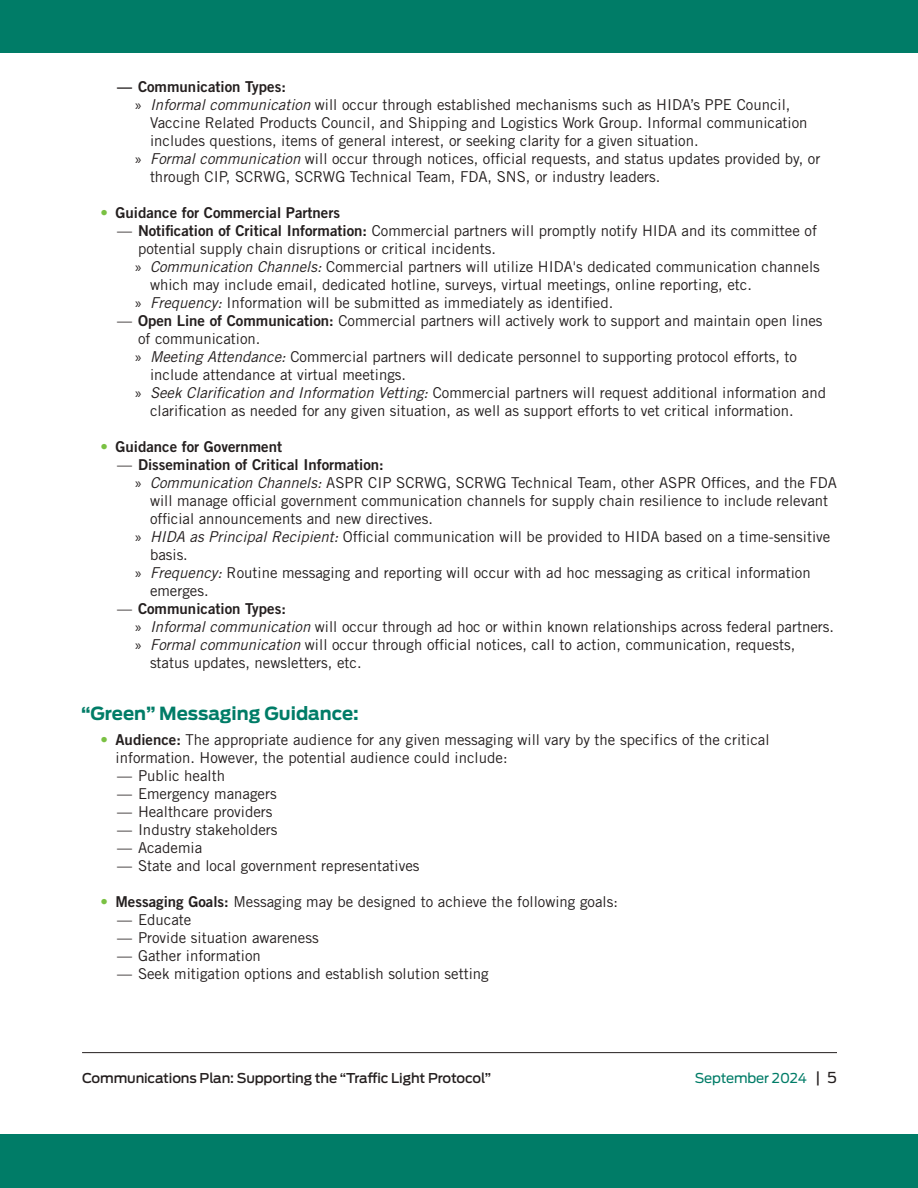
<style>
.page{position:relative;width:918px;height:1188px;background:#fff}
.page>*{position:absolute;margin:0;border:0;box-sizing:border-box;transform-origin:0 0}
.t1{font:700 18px "Antenna";color:#007c67}
.t2{font:15px/18px "Trade Gothic LT Std";color:#241f1f}
.t3{font:15px "Trade Gothic LT Std Bd 2";color:#241f1f}
.t4{font:500 13.5px "Antenna";letter-spacing:-.01em;color:#241f1f}
.t5{font:13.5px "Antenna";letter-spacing:-.01em;color:#007c67}
.s1{font-family:"Myriad Pro"}
.s2{font-style:italic}
.s3{font-family:"Trade Gothic LT Std";color:#7ac143}
.s4{font-family:"Trade Gothic LT Std Bd 2"}
.s5{font-family:"Trade Gothic LT Std"}
.s6{color:#7ac143}
.s7{font-size:15px;color:#241f1f}
</style>
<div class="page">
<hr style="left:82px;top:1052px;width:755px;height:1px;background:#241f1f">
<div style="left:0;top:0;width:918px;height:52px;background:#007c67"></div>
<div style="left:0;top:1135px;width:918px;height:53px;background:#007c67"></div>
<p class="t3" style="left:117px;top:77px;width:171px">— Communication Types:</p>
<p class="t2" style="left:135px;top:95px;width:657px"><span class="s1">»</span> <span class="s2">Informal communication</span> will occur through established mechanisms such as HIDA’s PPE Council,</p>
<p class="t2" style="left:150px;top:113px;width:659px">Vaccine Related Products Council, and Shipping and Logistics Work Group. Informal communication</p>
<p class="t2" style="left:150px;top:131px;width:550px">includes questions, items of general interest, or seeking clarity for a given situation.</p>
<p class="t2" style="left:135px;top:149px;width:687px"><span class="s1">»</span> <span class="s2">Formal communication</span> will occur through notices, official requests, and status updates provided by, or</p>
<p class="t2" style="left:150px;top:167px;width:512px">through CIP, SCRWG, SCRWG Technical Team, FDA, SNS, or industry leaders.</p>
<p class="t3" style="left:100px;top:203px;width:241px"><span class="s3">•</span> Guidance for Commercial Partners</p>
<p class="t2" style="left:117px;top:221px;width:702px">— <span class="s4">Notification of Critical Information:</span> Commercial partners will promptly notify HIDA and its committee of</p>
<p class="t2" style="left:138px;top:239px;width:359px">potential supply chain disruptions or critical incidents.</p>
<p class="t2" style="left:135px;top:257px;width:686px"><span class="s1">»</span> <span class="s2">Communication Channels:</span> Commercial partners will utilize HIDA's dedicated communication channels</p>
<p class="t2" style="left:150px;top:275px;width:603px">which may include email, dedicated hotline, surveys, virtual meetings, online reporting, etc.</p>
<p class="t2" style="left:135px;top:293px;width:480px"><span class="s1">»</span> <span class="s2">Frequency:</span> Information will be submitted as immediately as identified.</p>
<p class="t2" style="left:117px;top:311px;width:707px">— <span class="s4">Open Line of Communication:</span> Commercial partners will actively work to support and maintain open lines</p>
<p class="t2" style="left:138px;top:329px;width:124px">of communication.</p>
<p class="t2" style="left:135px;top:347px;width:663px"><span class="s1">»</span> <span class="s2">Meeting Attendance:</span> Commercial partners will dedicate personnel to supporting protocol efforts, to</p>
<p class="t2" style="left:150px;top:365px;width:258px">include attendance at virtual meetings.</p>
<p class="t2" style="left:135px;top:383px;width:693px"><span class="s1">»</span> <span class="s2">Seek Clarification and Information Vetting:</span> Commercial partners will request additional information and</p>
<p class="t2" style="left:150px;top:401px;width:645px">clarification as needed for any given situation, as well as support efforts to vet critical information.</p>
<p class="t3" style="left:100px;top:437px;width:183px"><span class="s3">•</span> Guidance for Government</p>
<p class="t3" style="left:117px;top:455px;width:268px"><span class="s5">—</span> Dissemination of Critical Information:</p>
<p class="t2" style="left:135px;top:473px;width:704px"><span class="s1">»</span> <span class="s2">Communication Channels:</span> ASPR CIP SCRWG, SCRWG Technical Team, other ASPR Offices, and the FDA</p>
<p class="t2" style="left:150px;top:491px;width:680px">will manage official government communication channels for supply chain resilience to include relevant</p>
<p class="t2" style="left:150px;top:509px;width:284px">official announcements and new directives.</p>
<p class="t2" style="left:135px;top:527px;width:697px"><span class="s1">»</span> <span class="s2">HIDA as Principal Recipient:</span> Official communication will be provided to HIDA based on a time-sensitive</p>
<p class="t2" style="left:150px;top:545px;width:39px">basis.</p>
<p class="t2" style="left:135px;top:563px;width:677px"><span class="s1">»</span> <span class="s2">Frequency:</span> Routine messaging and reporting will occur with ad hoc messaging as critical information</p>
<p class="t2" style="left:150px;top:581px;width:60px">emerges.</p>
<p class="t3" style="left:117px;top:599px;width:171px"><span class="s5">—</span> Communication Types:</p>
<p class="t2" style="left:135px;top:617px;width:701px"><span class="s1">»</span> <span class="s2">Informal communication</span> will occur through ad hoc or within known relationships across federal partners.</p>
<p class="t2" style="left:135px;top:635px;width:662px"><span class="s1">»</span> <span class="s2">Formal communication</span> will occur through official notices, call to action, communication, requests,</p>
<p class="t2" style="left:150px;top:653px;width:213px">status updates, newsletters, etc.</p>
<p class="t1" style="left:81px;top:701px;width:279px">“Green” Messaging Guidance:</p>
<p class="t2" style="left:116px;top:731px;width:656px;text-indent:-15px"><span class="s6">•</span> <span class="s4">Audience:</span> The appropriate audience for any given messaging will vary by the specifics of the critical information. However, the potential audience could include:</p>
<p class="t2" style="left:117px;top:767px;width:110px">— Public health</p>
<p class="t2" style="left:117px;top:785px;width:161px">— Emergency managers</p>
<p class="t2" style="left:117px;top:803px;width:157px">— Healthcare providers</p>
<p class="t2" style="left:117px;top:821px;width:162px">— Industry stakeholders</p>
<p class="t2" style="left:117px;top:839px;width:87px">— Academia</p>
<p class="t2" style="left:117px;top:857px;width:304px">— State and local government representatives</p>
<p class="t2" style="left:100px;top:893px;width:519px"><span class="s6">•</span> <span class="s4">Messaging Goals:</span> Messaging may be designed to achieve the following goals:</p>
<p class="t2" style="left:117px;top:911px;width:76px">— Educate</p>
<p class="t2" style="left:117px;top:929px;width:203px">— Provide situation awareness</p>
<p class="t2" style="left:117px;top:947px;width:145px">— Gather information</p>
<p class="t2" style="left:117px;top:965px;width:373px">— Seek mitigation options and establish solution setting</p>
<p class="t4" style="left:82px;top:1069px;width:411px">Communications Plan: Supporting the “Traffic Light Protocol”</p>
<p class="t5" style="left:695px;top:1069px;width:144px">September 2024 <span class="s7">| 5</span></p>
</div>
